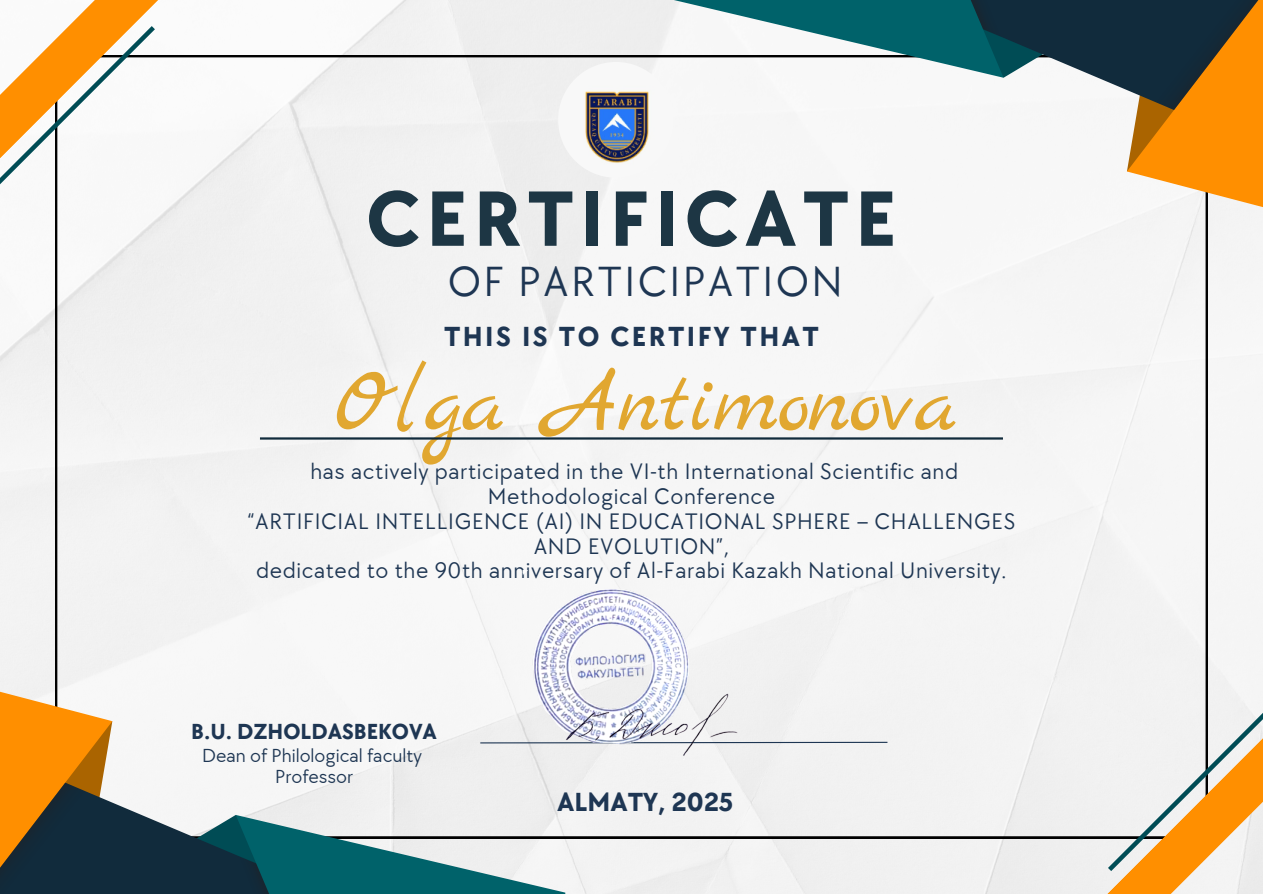
<style>
.page{position:relative;width:1263px;height:894px;background:#fff}
.page>*{position:absolute;margin:0;border:0;box-sizing:border-box;transform-origin:0 0}
.t1{font:90px "Marck Script";color:#e1a730}
.t2{font:700 81px "TT Chocolates";letter-spacing:.075em;color:#1d3644}
.t3{font:43.5px "TT Chocolates";letter-spacing:.05em;color:#1e3653}
.t4{font:700 28.5px "TT Chocolates";letter-spacing:.085em;color:#1e3653}
.t5{font:700 27px "TT Chocolates";color:#1e3653}
.t6{font:23.1px/24.8px "TT Chocolates";letter-spacing:.025em;color:#1e3653;text-align:center}
.t7{font:700 22.5px "TT Chocolates";color:#1e3653}
.t8{font:19.5px "TT Chocolates";color:#1e3653}
</style>
<div class="page">
<div style="left:0;top:0;width:1263px;height:893px;background:#f3f3f3"></div>
<div style="left:55px;top:55px;width:1153px;height:783px;background:#f5f5f5"></div>
<svg style="left:112px;top:766px;width:259px;height:127px;fill:#f5f5f5"></svg>
<svg style="left:191px;top:814px;width:374px;height:79px"></svg>
<svg style="left:0;top:679px;width:112px;height:214px;background:#9d743a"></svg>
<svg style="left:868px;top:0;width:259px;height:126px"></svg>
<svg style="left:674px;top:0;width:374px;height:78px"></svg>
<svg style="left:1127px;top:0;width:136px;height:213px;background:#ac7932"></svg>
<svg style="left:479px;top:741px;width:410px;height:2px"></svg>
<svg style="left:0;top:0;width:189px;height:158px"></svg>
<hr style="left:260px;top:437px;width:743px;height:2px;background:#112b3c">
<svg style="left:1095px;top:715px;width:168px;height:178px"></svg>
<svg style="left:0;top:21px;width:160px;height:320px"></svg>
<svg style="left:1103px;top:556px;width:160px;height:319px"></svg>
<img style="left:558px;top:62px;width:116px;height:116px;border-radius:50%">
<img style="left:518px;top:570px;width:189px;height:189px">
<img style="left:544px;top:649px;width:260px;height:139px">
<h3 class="t2" style="left:366px;top:173px;width:532px">CERTIFICATE</h3>
<h4 class="t3" style="left:448px;top:257px;width:396px">OF PARTICIPATION</h4>
<h1 class="t4" style="left:444px;top:320px;width:376px">THIS IS TO CERTIFY THAT</h1>
<p class="t1" style="left:334px;top:352px;width:624px">Olga Antimonova</p>
<p class="t6" style="left:248px;top:460px;width:769px">has actively participated in the VI-th International Scientific and Methodological Conference<br>“ARTIFICIAL INTELLIGENCE (AI) IN EDUCATIONAL SPHERE – CHALLENGES AND EVOLUTION”,<br>dedicated to the 90th anniversary of Al-Farabi Kazakh National University.</p>
<p class="t7" style="left:191px;top:719px;width:247px">B.U. DZHOLDASBEKOVA</p>
<h6 class="t8" style="left:202px;top:744px;width:221px">Dean of Philological faculty</h6>
<p class="t8" style="left:275px;top:764px;width:80px">Professor</p>
<h2 class="t5" style="left:557px;top:786px;width:178px">ALMATY, 2025</h2>
</div>
